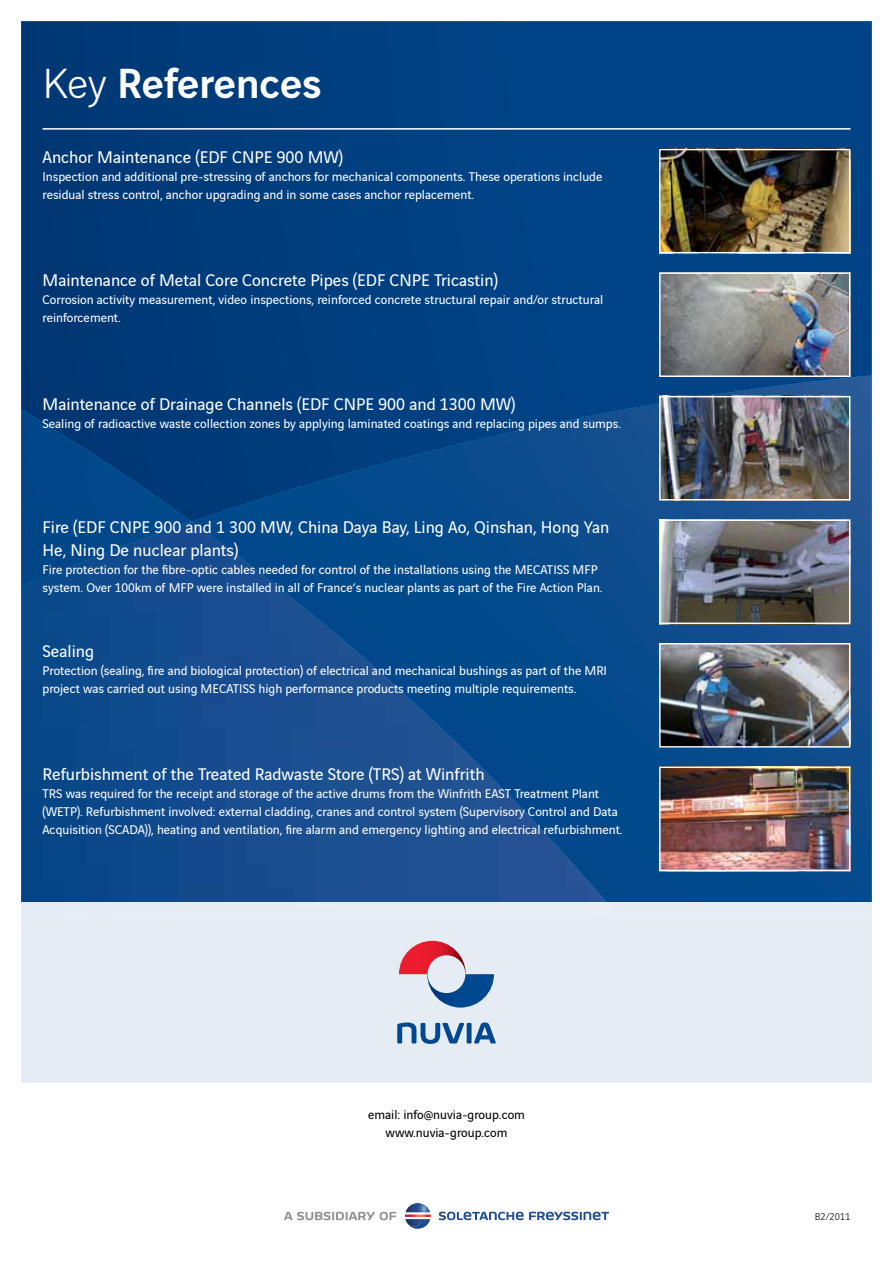
<style>
.page{position:relative;width:893px;height:1263px;background:#fff}
.page>*{position:absolute;margin:0;border:0;box-sizing:border-box;transform-origin:0 0}
.t1{font:500 45px "Vinci Sans";color:#fff}
.t2{font:18px/22.5px "Vinci Sans";color:#fff}
.t3{font:13.5px/18px "Vinci Sans";color:#fff}
.t4{font:13.5px/18px "Vinci Sans";color:#000;text-align:center}
.t5{font:300 10.5px "Vinci Sans";color:#000}
.s1{font-weight:300}
</style>
<div class="page">
<svg style="left:21px;top:21px;width:851px;height:441px;background:#003e7f"></svg>
<img style="left:192px;top:375px;width:680px;height:527px">
<img style="left:21px;top:409px;width:170px;height:113px">
<img style="left:21px;top:522px;width:596px;height:380px">
<div style="left:0;top:902px;width:893px;height:180px;background:#e5ecf3"></div>
<svg style="left:397px;top:1022px;width:67px;height:22px"></svg>
<div style="left:467px;top:1023px;width:5px;height:20px;background:#004990"></div>
<svg style="left:474px;top:1022px;width:22px;height:21px"></svg>
<svg style="left:399px;top:941px;width:95px;height:66px"></svg>
<svg style="left:439px;top:1212px;width:170px;height:8px"></svg>
<svg style="left:405px;top:1203px;width:26px;height:20px"></svg>
<img style="left:407px;top:1219px;width:23px;height:10px">
<svg style="left:284px;top:1212px;width:112px;height:8px"></svg>
<hr style="left:43px;top:128px;width:807px;height:2px;background:#fff">
<img style="left:662px;top:152px;width:185px;height:98px">
<div style="left:659px;top:149px;width:191px;height:104px;border:2px solid #fff"></div>
<img style="left:662px;top:275px;width:185px;height:99px">
<div style="left:659px;top:272px;width:191px;height:105px;border:2px solid #fff"></div>
<img style="left:662px;top:399px;width:185px;height:98px">
<div style="left:659px;top:396px;width:191px;height:104px;border:2px solid #fff"></div>
<img style="left:662px;top:522px;width:185px;height:99px">
<div style="left:659px;top:519px;width:191px;height:105px;border:2px solid #fff"></div>
<img style="left:662px;top:646px;width:185px;height:99px">
<div style="left:659px;top:643px;width:191px;height:105px;border:2px solid #fff"></div>
<img style="left:662px;top:769px;width:185px;height:99px">
<div style="left:659px;top:766px;width:191px;height:105px;border:2px solid #fff"></div>
<h1 class="t1" style="left:43px;top:49px;width:281px"><span class="s1">Key</span> References</h1>
<h2 class="t2" style="left:43px;top:144px;width:302px">Anchor Maintenance (EDF CNPE 900 MW)</h2>
<p class="t3" style="left:43px;top:166px;width:561px">Inspection and additional pre-stressing of anchors for mechanical components. These operations include residual stress control, anchor upgrading and in some cases anchor replacement.</p>
<h2 class="t2" style="left:43px;top:267px;width:457px">Maintenance of Metal Core Concrete Pipes (EDF CNPE Tricastin)</h2>
<p class="t3" style="left:43px;top:290px;width:562px">Corrosion activity measurement, video inspections, reinforced concrete structural repair and/or structural reinforcement.</p>
<h2 class="t2" style="left:43px;top:391px;width:474px">Maintenance of Drainage Channels (EDF CNPE 900 and 1300 MW)</h2>
<p class="t3" style="left:43px;top:413px;width:580px">Sealing of radioactive waste collection zones by applying laminated coatings and replacing pipes and sumps.</p>
<h2 class="t2" style="left:43px;top:514px;width:568px">Fire (EDF CNPE 900 and 1 300 MW, China Daya Bay, Ling Ao, Qinshan, Hong Yan<br>He, Ning De nuclear plants)</h2>
<p class="t3" style="left:43px;top:559px;width:562px">Fire protection for the fibre-optic cables needed for control of the installations using the MECATISS MFP system. Over 100km of MFP were installed in all of France’s nuclear plants as part of the Fire Action Plan.</p>
<h2 class="t2" style="left:43px;top:638px;width:53px">Sealing</h2>
<p class="t3" style="left:43px;top:660px;width:566px">Protection (sealing, fire and biological protection) of electrical and mechanical bushings as part of the MRI project was carried out using MECATISS high performance products meeting multiple requirements.</p>
<h2 class="t2" style="left:43px;top:762px;width:444px">Refurbishment of the Treated Radwaste Store (TRS) at Winfrith</h2>
<p class="t3" style="left:43px;top:784px;width:582px">TRS was required for the receipt and storage of the active drums from the Winfrith EAST Treatment Plant (WETP). Refurbishment involved: external cladding, cranes and control system (Supervisory Control and Data<br>Acquisition (SCADA)), heating and ventilation, fire alarm and emergency lighting and electrical refurbishment.</p>
<p class="t4" style="left:368px;top:1104px;width:158px">email: info@nuvia-group.com www.nuvia-group.com</p>
<p class="t5" style="left:815px;top:1209px;width:37px">B2/2011</p>
</div>
